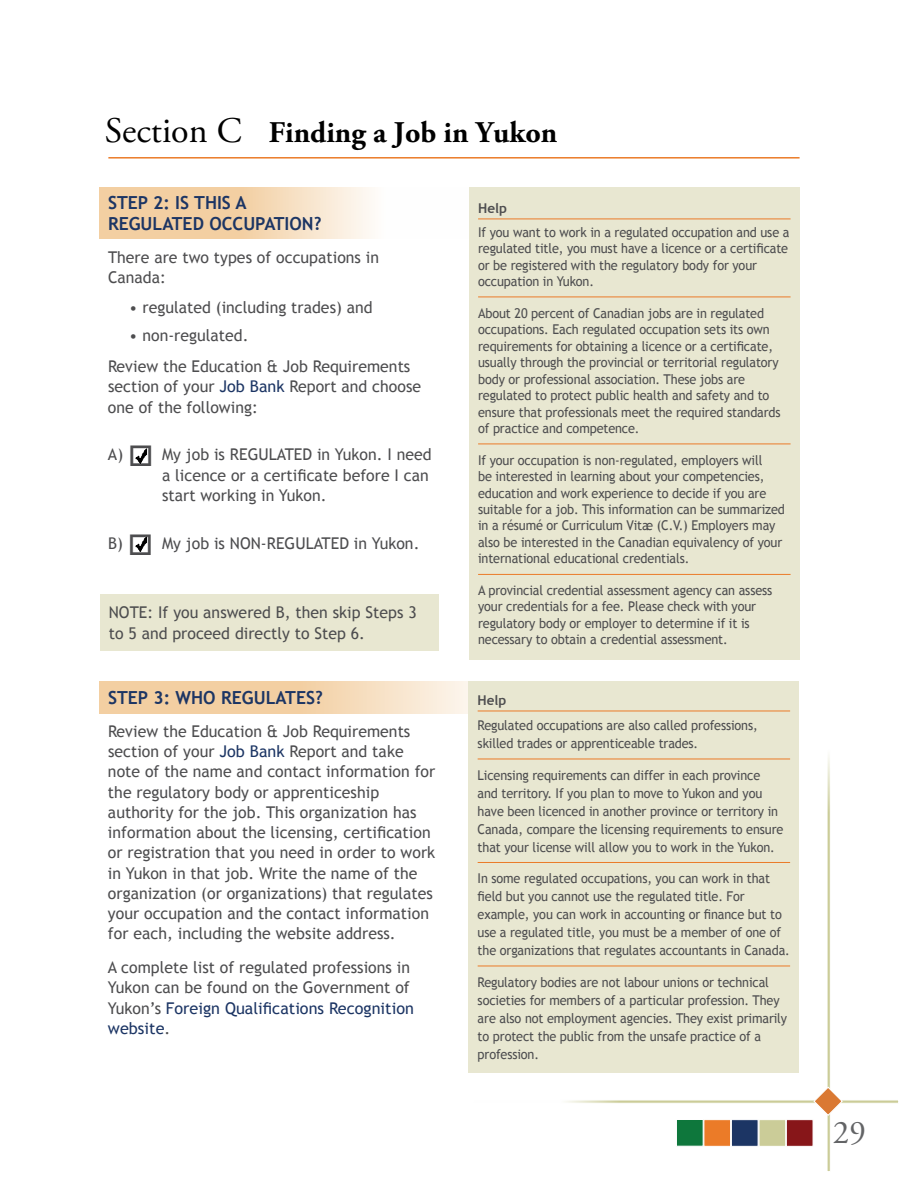
<style>
.page{position:relative;width:918px;height:1188px;background:#fff}
.page>*{position:absolute;margin:0;border:0;box-sizing:border-box;transform-origin:0 0}
.t1{font:33px "Adobe Garamond Pro";color:#636466}
.t2{font:700 30px "Adobe Garamond Pro";color:#000}
.t3{font:700 18px/20.2px "Trebuchet MS";color:#1c3564}
.t4{font:16.2px/20.2px "Trebuchet MS";color:#4d4d4f}
.t5{font:13.5px/16.5px "Trebuchet MS";letter-spacing:-.01em;color:#4d4d4f;scale:.94 1}
.s1{font-weight:400;font-size:36px}
.s2{color:#1c3564}
.s3{font-weight:700}
</style>
<div class="page">
<svg style="left:566px;top:1100px;width:333px;height:3px"></svg>
<svg style="left:827px;top:755px;width:3px;height:416px"></svg>
<svg style="left:813px;top:1086px;width:30px;height:31px"></svg>
<div style="left:786px;top:1119px;width:27px;height:28px;background:#871619;border:1px solid #fff"></div>
<div style="left:759px;top:1119px;width:27px;height:28px;background:#cbcc98;border:1px solid #fff"></div>
<div style="left:731px;top:1119px;width:27px;height:28px;background:#1c3564;border:1px solid #fff"></div>
<div style="left:704px;top:1119px;width:27px;height:28px;background:#eb7b28;border:1px solid #fff"></div>
<div style="left:676px;top:1119px;width:28px;height:28px;background:#0e773c;border:1px solid #fff"></div>
<svg style="left:100px;top:187px;width:271px;height:52px;background:#f5d9b5"></svg>
<svg style="left:100px;top:681px;width:369px;height:33px;background:#f5d7b3"></svg>
<hr style="left:108px;top:157px;width:692px;height:2px;background:#eb7b28">
<div style="left:469px;top:187px;width:331px;height:473px;background:#e8e7d1"></div>
<hr style="left:478px;top:219px;width:313px;height:1px;background:#eb7b28">
<hr style="left:478px;top:297px;width:313px;height:1px;background:#eb7b28">
<hr style="left:478px;top:444px;width:313px;height:1px;background:#eb7b28">
<hr style="left:478px;top:574px;width:313px;height:1px;background:#eb7b28">
<div style="left:469px;top:681px;width:330px;height:391px;background:#e8e7d1"></div>
<hr style="left:478px;top:711px;width:312px;height:1px;background:#eb7b28">
<hr style="left:478px;top:759px;width:312px;height:1px;background:#eb7b28">
<hr style="left:478px;top:862px;width:312px;height:1px;background:#eb7b28">
<hr style="left:478px;top:966px;width:312px;height:1px;background:#eb7b28">
<div style="left:100px;top:594px;width:339px;height:57px;background:#e8e7d1"></div>
<img style="left:135px;top:448px;width:12px;height:16px">
<img style="left:135px;top:536px;width:12px;height:16px">
<h2 class="t2" style="left:105px;top:115px;width:454px"><span class="s1">Section C</span> Finding a Job in Yukon</h2>
<h3 class="t3" style="left:108px;top:193px;width:215px">STEP 2: IS THIS A<br>REGULATED OCCUPATION?</h3>
<p class="t4" style="left:108px;top:247px;width:273px">There are two types of occupations in<br>Canada:</p>
<p class="t4" style="left:129px;top:297px;width:245px">• regulated (including trades) and</p>
<p class="t4" style="left:129px;top:325px;width:121px">• non-regulated.</p>
<p class="t4" style="left:108px;top:357px;width:315px">Review the Education &amp; Job Requirements section of your <span class="s2">Job Bank</span> Report and choose one of the following:</p>
<p class="t4" style="left:162px;top:445px;width:271px;text-indent:-54px">A) □ My job is REGULATED in Yukon. I need a licence or a certificate before I can start working in Yukon.</p>
<p class="t4" style="left:108px;top:533px;width:313px">B) □ My job is NON-REGULATED in Yukon.</p>
<p class="t4" style="left:109px;top:603px;width:309px">NOTE: If you answered B, then skip Steps 3 to 5 and proceed directly to Step 6.</p>
<h3 class="t3" style="left:108px;top:687px;width:216px">STEP 3: WHO REGULATES?</h3>
<p class="t4" style="left:108px;top:721px;width:329px">Review the Education &amp; Job Requirements section of your <span class="s2">Job Bank</span> Report and take note of the name and contact information for the regulatory body or apprenticeship authority for the job. This organization has information about the licensing, certification or registration that you need in order to work in Yukon in that job. Write the name of the organization (or organizations) that regulates your occupation and the contact information for each, including the website address.</p>
<p class="t4" style="left:108px;top:957px;width:307px">A complete list of regulated professions in Yukon can be found on the Government of Yukon’s <span class="s2">Foreign Qualifications Recognition website</span>.</p>
<p class="t5" style="left:478px;top:196px;width:333px;line-height:24px"><span class="s3">Help<br></span>If you want to work in a regulated occupation and use a</p>
<p class="t5" style="left:478px;top:240px;width:331px">regulated title, you must have a licence or a certificate or be registered with the regulatory body for your occupation in Yukon.</p>
<p class="t5" style="left:478px;top:305px;width:323px">About 20 percent of Canadian jobs are in regulated occupations. Each regulated occupation sets its own requirements for obtaining a licence or a certificate, usually through the provincial or territorial regulatory body or professional association. These jobs are regulated to protect public health and safety and to ensure that professionals meet the required standards of practice and competence.</p>
<p class="t5" style="left:478px;top:452px;width:328px">If your occupation is non-regulated, employers will<br>be interested in learning about your competencies, education and work experience to decide if you are suitable for a job. This information can be summarized in a résumé or Curriculum Vitæ (C.V.) Employers may also be interested in the Canadian equivalency of your international educational credentials.</p>
<p class="t5" style="left:478px;top:582px;width:314px">A provincial credential assessment agency can assess your credentials for a fee. Please check with your regulatory body or employer to determine if it is necessary to obtain a credential assessment.</p>
<p class="t5" style="left:478px;top:687px;width:299px;line-height:25.5px"><span class="s3">Help<br></span>Regulated occupations are also called professions,</p>
<p class="t5" style="left:478px;top:735px;width:236px">skilled trades or apprenticeable trades.</p>
<p class="t5" style="left:478px;top:766px;width:327px;line-height:18px">Licensing requirements can differ in each province and territory. If you plan to move to Yukon and you have been licenced in another province or territory in Canada, compare the licensing requirements to ensure that your license will allow you to work in the Yukon.</p>
<p class="t5" style="left:478px;top:869px;width:334px;line-height:18px">In some regulated occupations, you can work in that field but you cannot use the regulated title. For example, you can work in accounting or finance but to use a regulated title, you must be a member of one of the organizations that regulates accountants in Canada.</p>
<p class="t5" style="left:478px;top:973px;width:331px;line-height:18px">Regulatory bodies are not labour unions or technical societies for members of a particular profession. They are also not employment agencies. They exist primarily to protect the public from the unsafe practice of a profession.</p>
<h1 class="t1" style="left:833px;top:1113px;width:34px">29</h1>
</div>
